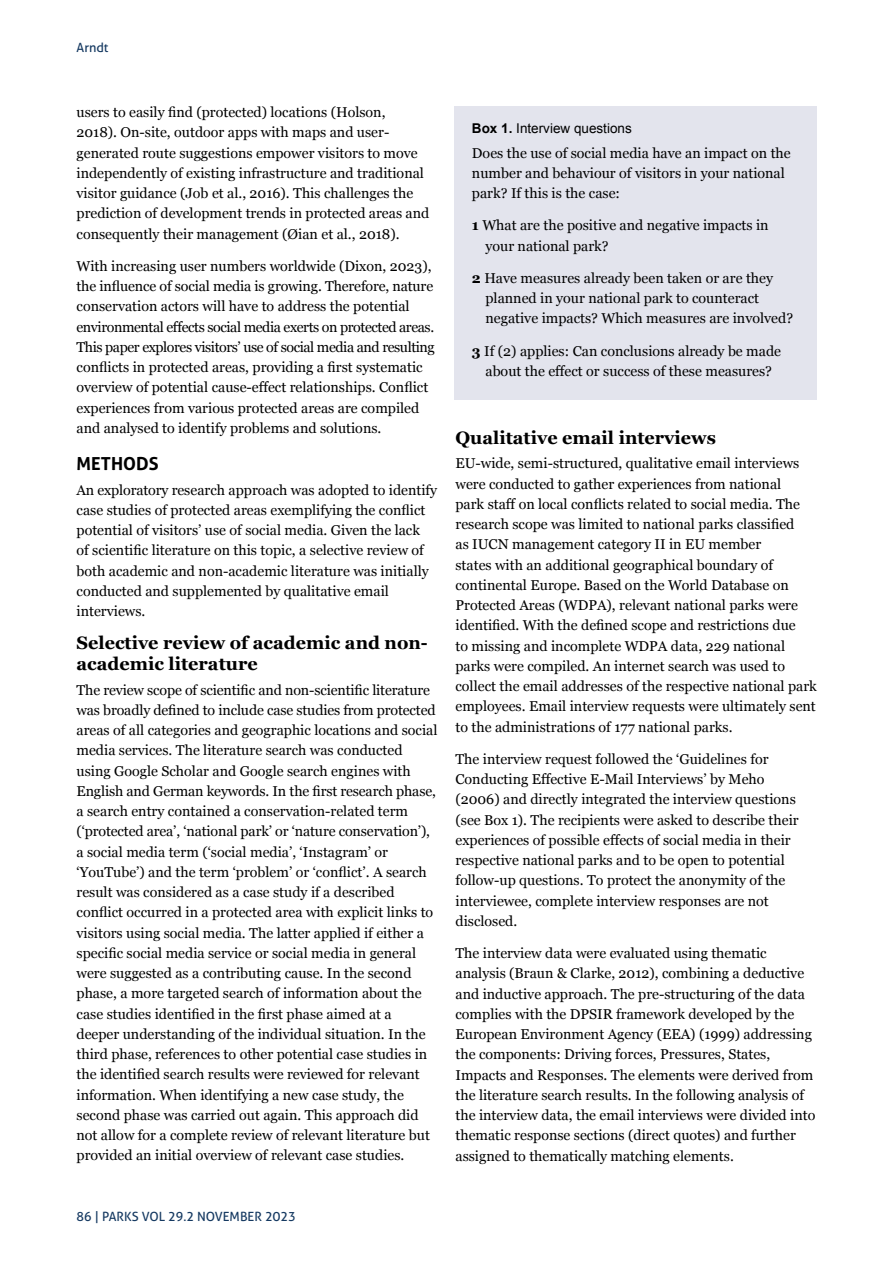
<style>
.page{position:relative;width:893px;height:1263px;background:#fff}
.page>*{position:absolute;margin:0;border:0;box-sizing:border-box;transform-origin:0 0}
.t1{font:700 18px/21px "Georgia";color:#000}
.t2{font:700 18px "Aller";color:#000}
.t3{font:14.25px/20.2px "Georgia";color:#000}
.t4{font:13.5px "Arial";color:#000}
.t5{font:12.75px "Aller";color:#153961}
.s1{font-weight:700}
</style>
<div class="page">
<div style="left:455px;top:106px;width:362px;height:294px;background:#e3e4ed"></div>
<p class="t5" style="left:77px;top:39px;width:34px">Arndt</p>
<p class="t3" style="left:77px;top:101px;width:354px">users to easily find (protected) locations (Holson, 2018). On-site, outdoor apps with maps and user&shy;generated route suggestions empower visitors to move independently of existing infrastructure and traditional visitor guidance (Job et al., 2016). This challenges the prediction of development trends in protected areas and consequently their management (Øian et al., 2018).</p>
<p class="t3" style="left:77px;top:255px;width:360px">With increasing user numbers worldwide (Dixon, 2023), the influence of social media is growing. Therefore, nature conservation actors will have to address the potential environmental effects social media exerts on protected areas.<br>This paper explores visitors’ use of social media and resulting conflicts in protected areas, providing a first systematic overview of potential cause-effect relationships. Conflict experiences from various protected areas are compiled and analysed to identify problems and solutions.</p>
<p class="t2" style="left:77px;top:452px;width:84px">METHODS</p>
<p class="t3" style="left:77px;top:479px;width:362px">An exploratory research approach was adopted to identify case studies of protected areas exemplifying the conflict potential of visitors’ use of social media. Given the lack<br>of scientific literature on this topic, a selective review of both academic and non-academic literature was initially conducted and supplemented by qualitative email interviews.</p>
<p class="t1" style="left:77px;top:631px;width:353px">Selective review of academic and non&shy;academic literature</p>
<p class="t3" style="left:77px;top:679px;width:362px">The review scope of scientific and non-scientific literature was broadly defined to include case studies from protected areas of all categories and geographic locations and social media services. The literature search was conducted using Google Scholar and Google search engines with English and German keywords. In the first research phase, a search entry contained a conservation-related term (‘protected area’, ‘national park’ or ‘nature conservation’), a social media term (‘social media’, ‘Instagram’ or ‘YouTube’) and the term ‘problem’ or ‘conflict’. A search result was considered as a case study if a described conflict occurred in a protected area with explicit links to visitors using social media. The latter applied if either a specific social media service or social media in general were suggested as a contributing cause. In the second phase, a more targeted search of information about the case studies identified in the first phase aimed at a deeper understanding of the individual situation. In the third phase, references to other potential case studies in the identified search results were reviewed for relevant information. When identifying a new case study, the second phase was carried out again. This approach did not allow for a complete review of relevant literature but provided an initial overview of relevant case studies.</p>
<p class="t4" style="left:472px;top:120px;width:161px"><span class="s1">Box 1.</span> Interview questions</p>
<p class="t3" style="left:472px;top:142px;width:320px">Does the use of social media have an impact on the number and behaviour of visitors in your national park? If this is the case:</p>
<p class="t3" style="left:485px;top:215px;width:285px;text-indent:-13px"><span class="s1">1</span> What are the positive and negative impacts in your national park?</p>
<p class="t3" style="left:485px;top:267px;width:309px;text-indent:-13px"><span class="s1">2</span> Have measures already been taken or are they planned in your national park to counteract negative impacts? Which measures are involved?</p>
<p class="t3" style="left:472px;top:340px;width:311px;text-align:center"><span class="s1">3</span> If (2) applies: Can conclusions already be made about the effect or success of these measures?</p>
<p class="t1" style="left:455px;top:426px;width:262px">Qualitative email interviews</p>
<p class="t3" style="left:455px;top:453px;width:363px">EU-wide, semi-structured, qualitative email interviews were conducted to gather experiences from national<br>park staff on local conflicts related to social media. The research scope was limited to national parks classified<br>as IUCN management category II in EU member<br>states with an additional geographical boundary of continental Europe. Based on the World Database on Protected Areas (WDPA), relevant national parks were identified. With the defined scope and restrictions due<br>to missing and incomplete WDPA data, 229 national parks were compiled. An internet search was used to collect the email addresses of the respective national park employees. Email interview requests were ultimately sent to the administrations of 177 national parks.</p>
<p class="t3" style="left:455px;top:748px;width:345px">The interview request followed the ‘Guidelines for Conducting Effective E-Mail Interviews’ by Meho (2006) and directly integrated the interview questions (see Box 1). The recipients were asked to describe their experiences of possible effects of social media in their respective national parks and to be open to potential follow-up questions. To protect the anonymity of the interviewee, complete interview responses are not disclosed.</p>
<p class="t3" style="left:455px;top:942px;width:361px">The interview data were evaluated using thematic analysis (Braun &amp; Clarke, 2012), combining a deductive and inductive approach. The pre-structuring of the data complies with the DPSIR framework developed by the European Environment Agency (EEA) (1999) addressing the components: Driving forces, Pressures, States, Impacts and Responses. The elements were derived from the literature search results. In the following analysis of the interview data, the email interviews were divided into thematic response sections (direct quotes) and further assigned to thematically matching elements.</p>
<p class="t5" style="left:77px;top:1208px;width:221px">86 | PARKS VOL 29.2 NOVEMBER 2023</p>
</div>
